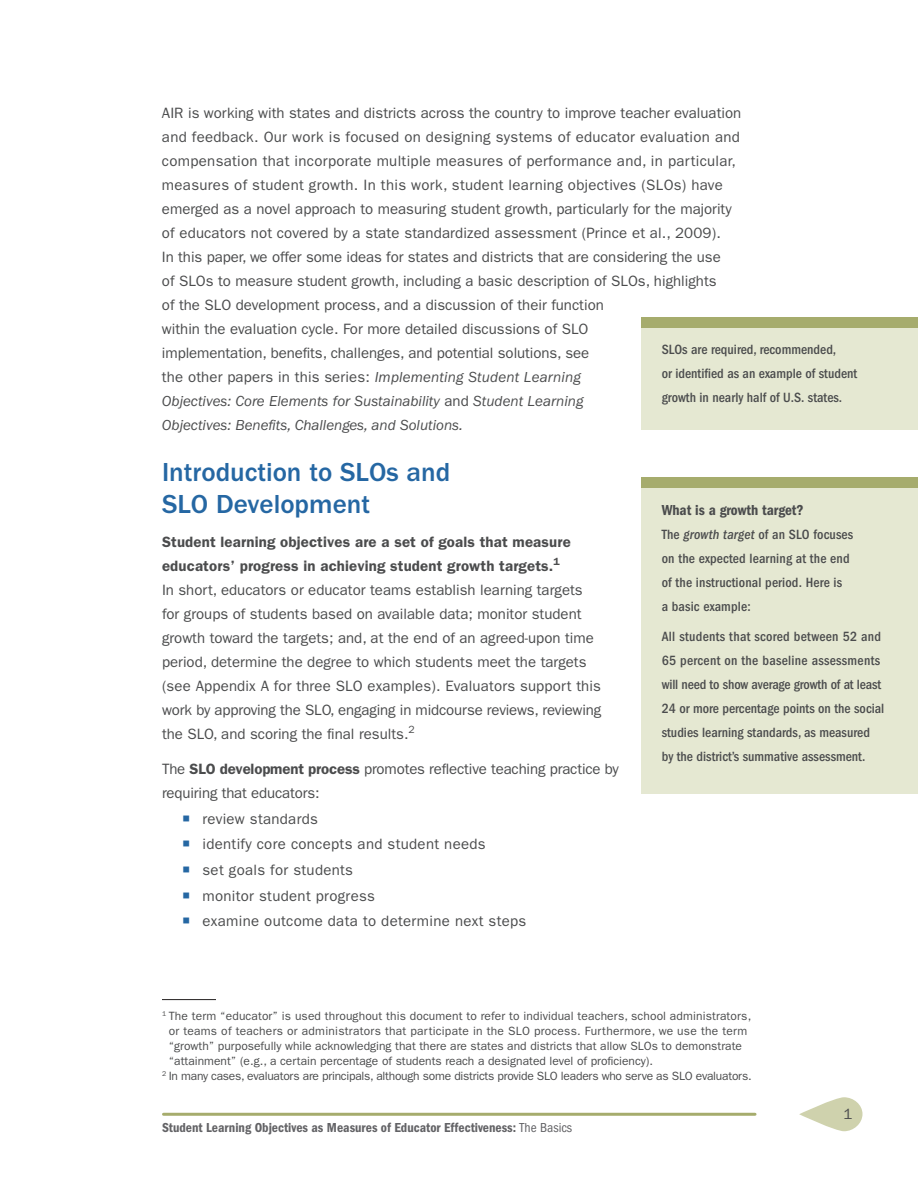
<style>
.page{position:relative;width:918px;height:1188px;background:#fff}
.page>*{position:absolute;margin:0;border:0;box-sizing:border-box;transform-origin:0 0}
.t1{font:500 27px/31.5px "ITC Franklin Gothic Std";color:#2567a3}
.t2{font:15px/24px "ITC Franklin Gothic Std";color:#4b4c4d}
.t3{font:15px "ITC Franklin Gothic Std";letter-spacing:.02em;color:#4b4c4d}
.t4{font:15px "ITC Franklin Gothic Std Dm Cd";color:#4b4c4d}
.t5{font:500 condensed 13.8px/24px "ITC Franklin Gothic Std";color:#4b4c4d}
.t6{font:13.5px "ITC Franklin Gothic Std Dm Cd";color:#636366}
.t7{font:12px "ITC Franklin Gothic Std";color:#4b4c4d}
.t8{font:12px "ITC Franklin Gothic Std";letter-spacing:-.02em;color:#4b4c4d}
.t9{font:12px "ITC Franklin Gothic Std";letter-spacing:.02em;color:#4b4c4d}
.s1{font-style:italic}
.s2{font-weight:600}
.s3{color:#2567a3}
.s4{font-family:"ITC Franklin Gothic Std";font-stretch:condensed}
</style>
<div class="page">
<hr style="left:164px;top:1113px;width:591px;height:3px;background:#a6ac6d">
<svg style="left:799px;top:1097px;width:64px;height:34px"></svg>
<hr style="left:162px;top:999px;width:54px;height:1px;background:#231f20">
<div style="left:642px;top:317px;width:276px;height:113px;background:#e5e8d2"></div>
<div style="left:642px;top:317px;width:276px;height:11px;background:#a6ac6d"></div>
<div style="left:642px;top:477px;width:276px;height:317px;background:#e5e8d2"></div>
<div style="left:642px;top:477px;width:276px;height:11px;background:#a6ac6d"></div>
<p class="t2" style="left:162px;top:101px;width:581px">AIR is working with states and districts across the country to improve teacher evaluation and feedback. Our work is focused on designing systems of educator evaluation and compensation that incorporate multiple measures of performance and, in particular, measures of student growth. In this work, student learning objectives (SLOs) have emerged as a novel approach to measuring student growth, particularly for the majority of educators not covered by a state standardized assessment (Prince et al., 2009).<br>In this paper, we offer some ideas for states and districts that are considering the use<br>of SLOs to measure student growth, including a basic description of SLOs, highlights<br>of the SLO development process, and a discussion of their function<br>within the evaluation cycle. For more detailed discussions of SLO<br>implementation, benefits, challenges, and potential solutions, see<br>the other papers in this series: <span class="s1">Implementing Student Learning<br>Objectives: Core Elements for Sustainability</span> and <span class="s1">Student Learning<br>Objectives: Benefits, Challenges, and Solutions.</span></p>
<h1 class="t1" style="left:162px;top:457px;width:290px">Introduction to SLOs and<br>SLO Development</h1>
<p class="t2" style="left:162px;top:530px;width:441px"><span class="s2">Student learning objectives are a set of goals that measure educators’ progress in achieving student growth targets.</span><sup>1<br></sup>In short, educators or educator teams establish learning targets for groups of students based on available data; monitor student growth toward the targets; and, at the end of an agreed-upon time period, determine the degree to which students meet the targets (see Appendix A for three SLO examples). Evaluators support this work by approving the SLO, engaging in midcourse reviews, reviewing the SLO, and scoring the final results.<sup>2</sup></p>
<p class="t2" style="left:162px;top:757px;width:458px">The <span class="s2">SLO development process</span> promotes reflective teaching practice by requiring that educators:</p>
<p class="t3" style="left:182px;top:810px;width:137px"><span class="s3">○</span> review standards</p>
<p class="t3" style="left:182px;top:836px;width:305px"><span class="s3">○</span> identify core concepts and student needs</p>
<p class="t3" style="left:182px;top:861px;width:172px"><span class="s3">○</span> set goals for students</p>
<p class="t3" style="left:182px;top:887px;width:194px"><span class="s3">○</span> monitor student progress</p>
<p class="t3" style="left:182px;top:913px;width:346px"><span class="s3">○</span> examine outcome data to determine next steps</p>
<p class="t5" style="left:662px;top:337px;width:197px">SLOs are required, recommended,<br>or identified as an example of student growth in nearly half of U.S. states.</p>
<p class="t4" style="left:662px;top:501px;width:143px">What is a growth target?</p>
<p class="t5" style="left:662px;top:522px;width:193px">The <span class="s1">growth target</span> of an SLO focuses on the expected learning at the end of the instructional period. Here is<br>a basic example:</p>
<p class="t5" style="left:662px;top:625px;width:224px">All students that scored between 52 and 65 percent on the baseline assessments will need to show average growth of at least 24 or more percentage points on the social studies learning standards, as measured by the district’s summative assessment.</p>
<p class="t7" style="left:162px;top:1009px;width:591px"><sup>1</sup> The term “educator” is used throughout this document to refer to individual teachers, school administrators,</p>
<p class="t9" style="left:169px;top:1024px;width:580px">or teams of teachers or administrators that participate in the SLO process. Furthermore, we use the term</p>
<p class="t7" style="left:169px;top:1039px;width:575px">“growth” purposefully while acknowledging that there are states and districts that allow SLOs to demonstrate</p>
<p class="t7" style="left:169px;top:1054px;width:486px">“attainment” (e.g., a certain percentage of students reach a designated level of proficiency).</p>
<p class="t8" style="left:162px;top:1069px;width:591px"><sup>2</sup> In many cases, evaluators are principals, although some districts provide SLO leaders who serve as SLO evaluators.</p>
<p class="t6" style="left:162px;top:1120px;width:412px">Student Learning Objectives as Measures of Educator Effectiveness: <span class="s4">The Basics</span></p>
<p class="t2" style="left:843px;top:1102px;width:10px">1</p>
</div>
